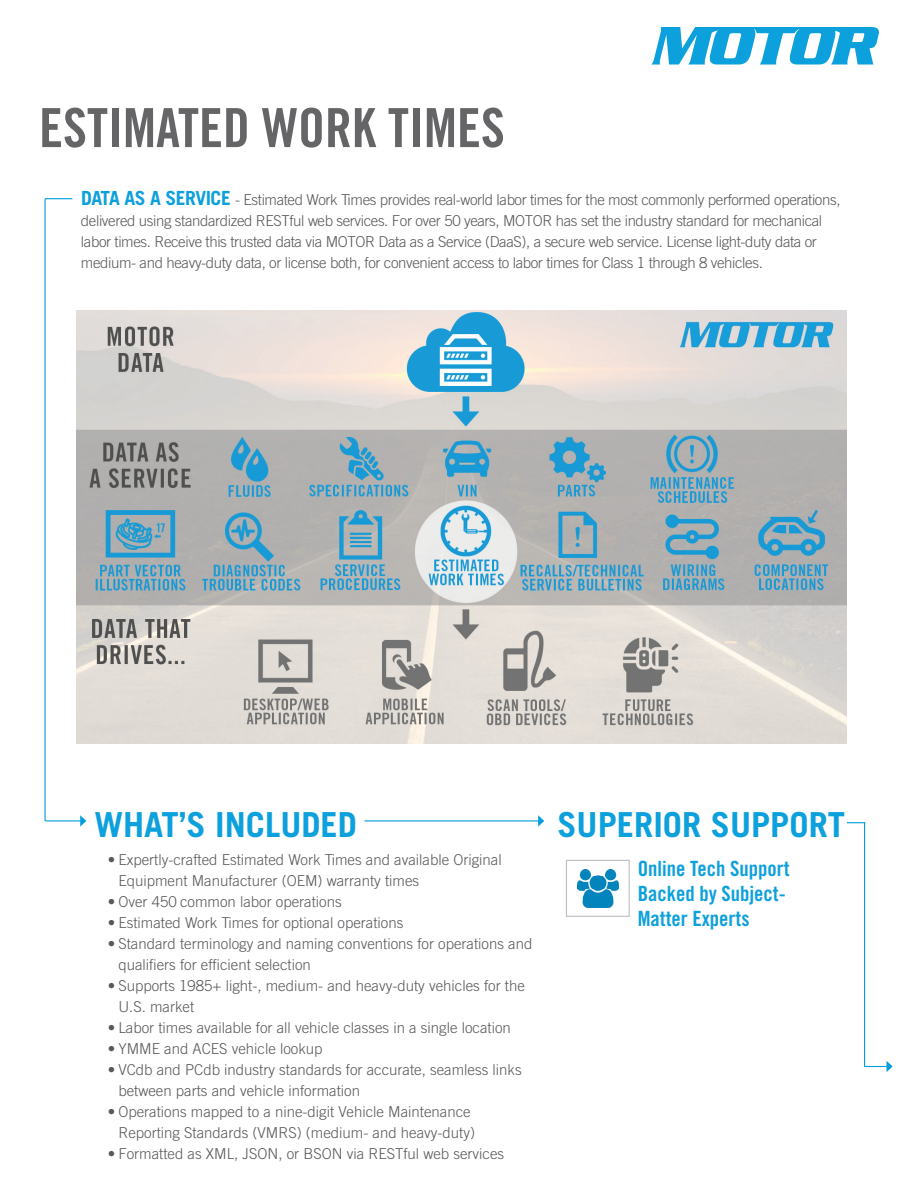
<style>
.page{position:relative;width:918px;height:1188px;background:#fff}
.page>*{position:absolute;margin:0;border:0;box-sizing:border-box;transform-origin:0 0}
.t1{font:54px "Trade Gothic Bold Cond Twenty";color:#656568}
.t2{font:700 34.5px "Trade Gothic";color:#0ca0dc}
.t3{font:21px/25.2px "Trade Gothic Bold Cond Twenty";color:#0ca0dc}
.t4{font:300 15px/21px "Trade Gothic";color:#57585a}
.t5{font:300 15px/21px "Trade Gothic";letter-spacing:-.025em;color:#57585a}
.s1{font-weight:700;font-size:19.5px;color:#0ca0dc}
</style>
<div class="page">
<svg style="left:651px;top:27px;width:228px;height:38px"></svg>
<img style="left:577px;top:869px;width:41px;height:38px">
<div style="left:566px;top:860px;width:64px;height:57px;border:1px solid #bcbdc0"></div>
<svg style="left:45px;top:198px;width:27px;height:1px"></svg>
<hr style="left:44px;top:199px;width:2px;height:622px;background:#009cdc">
<hr style="left:45px;top:820px;width:36px;height:1px;background:#009cdc">
<svg style="left:80px;top:815px;width:6px;height:12px"></svg>
<hr style="left:364px;top:820px;width:175px;height:1px;background:#009cdc">
<svg style="left:538px;top:815px;width:6px;height:12px"></svg>
<svg style="left:864px;top:1061px;width:29px;height:11px"></svg>
<hr style="left:864px;top:822px;width:1px;height:245px;background:#009cdc">
<svg style="left:847px;top:822px;width:17px;height:1px"></svg>
<img style="left:77px;top:310px;width:770px;height:434px">
<h1 class="t1" style="left:39px;top:95px;width:467px">ESTIMATED WORK TIMES</h1>
<p class="t5" style="left:81px;top:189px;width:761px"><span class="s1">DATA AS A SERVICE</span> - Estimated Work Times provides real-world labor times for the most commonly performed operations, delivered using standardized RESTful web services. For over 50 years, MOTOR has set the industry standard for mechanical labor times. Receive this trusted data via MOTOR Data as a Service (DaaS), a secure web service. License light-duty data or medium- and heavy-duty data, or license both, for convenient access to labor times for Class 1 through 8 vehicles.</p>
<h2 class="t2" style="left:94px;top:803px;width:264px">WHAT’S INCLUDED</h2>
<p class="t4" style="left:118px;top:848px;width:385px;text-indent:-10px">• Expertly-crafted Estimated Work Times and available Original<br>Equipment Manufacturer (OEM) warranty times</p>
<p class="t4" style="left:108px;top:890px;width:235px">• Over 450 common labor operations</p>
<p class="t4" style="left:108px;top:911px;width:297px">• Estimated Work Times for optional operations</p>
<p class="t4" style="left:118px;top:932px;width:416px;text-indent:-10px">• Standard terminology and naming conventions for operations and qualifiers for efficient selection</p>
<p class="t4" style="left:118px;top:974px;width:408px;text-indent:-10px">• Supports 1985+ light-, medium- and heavy-duty vehicles for the<br>U.S. market</p>
<p class="t4" style="left:108px;top:1016px;width:404px">• Labor times available for all vehicle classes in a single location</p>
<p class="t4" style="left:108px;top:1037px;width:216px">• YMME and ACES vehicle lookup</p>
<p class="t4" style="left:118px;top:1058px;width:405px;text-indent:-10px">• VCdb and PCdb industry standards for accurate, seamless links between parts and vehicle information</p>
<p class="t4" style="left:108px;top:1100px;width:369px;text-align:right">• Operations mapped to a nine-digit Vehicle Maintenance<br>Reporting Standards (VMRS) (medium- and heavy-duty)</p>
<p class="t4" style="left:108px;top:1142px;width:398px">• Formatted as XML, JSON, or BSON via RESTful web services</p>
<h2 class="t2" style="left:557px;top:803px;width:289px">SUPERIOR SUPPORT</h2>
<h3 class="t3" style="left:638px;top:856px;width:153px">Online Tech Support<br>Backed by Subject-<br>Matter Experts</h3>
</div>
